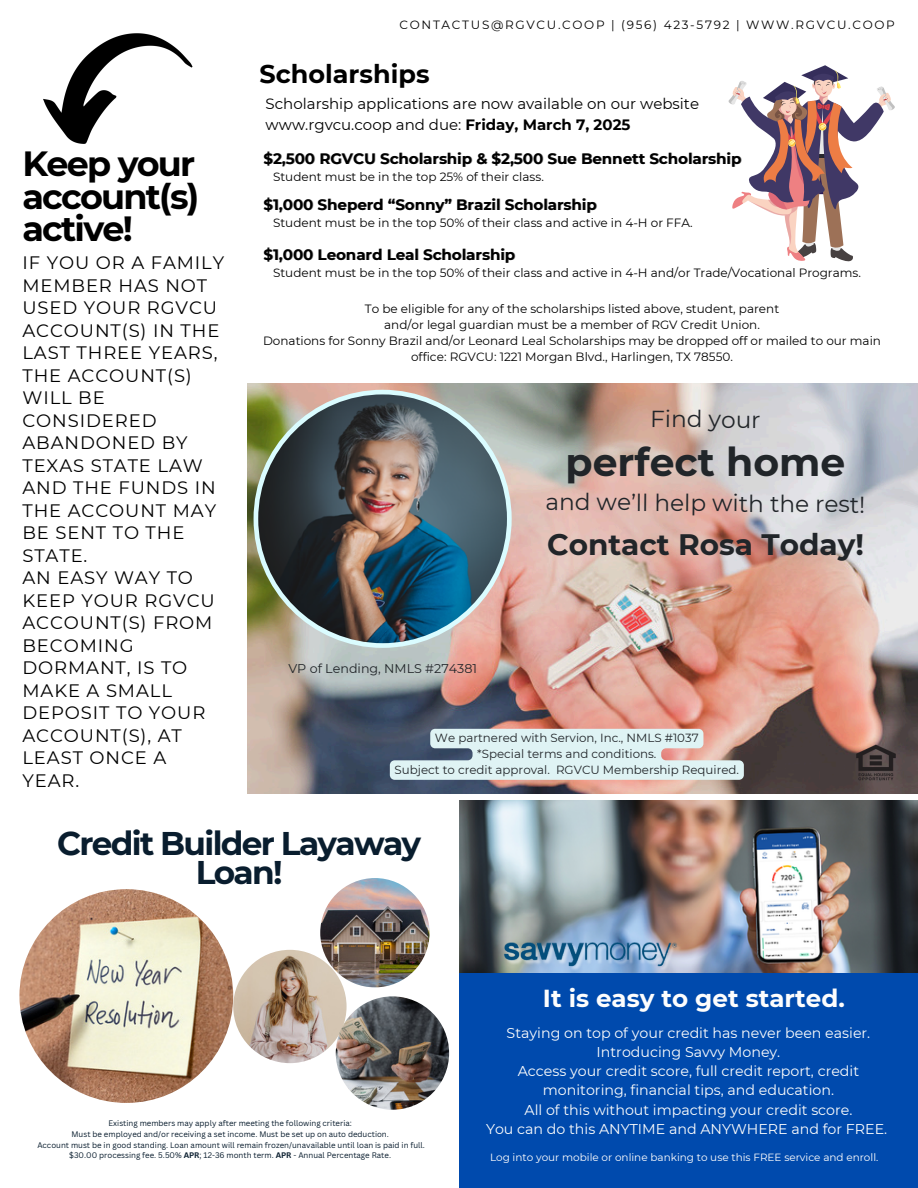
<style>
.page{position:relative;width:918px;height:1188px;background:#fff}
.page>*{position:absolute;margin:0;border:0;box-sizing:border-box;transform-origin:0 0}
.t1{font:700 39.45px "Montserrat";color:#212529}
.t2{font:700 34.95px/32.7px "Montserrat";letter-spacing:-.05em;color:#000;text-align:justify}
.t3{font:700 32.85px/29.2px "Montserrat";letter-spacing:-.05em;color:#091d2e;text-align:center}
.t4{font:700 29.55px "Montserrat";color:#212529}
.t5{font:700 25.5px "Montserrat";color:#000}
.t6{font:700 24.6px "Montserrat";color:#fdfdfd}
.t7{font:23.25px "Montserrat";color:#212529}
.t8{font:18px/22.5px "Montserrat";letter-spacing:.05em;color:#000}
.t9{font:700 15px "Montserrat";color:#000}
.t10{font:15px/20.2px "Montserrat";color:#000}
.t11{font:14.25px/19.2px "Montserrat";color:#fdfdfd;text-align:center}
.t12{font:12.75px "Montserrat";color:#212529}
.t13{font:12px/16px "Montserrat";color:#000;text-align:center}
.t14{font:12px "Montserrat";letter-spacing:.14em;color:#000001}
.t15{font:11.85px "Montserrat";color:#212529}
.t16{font:10.5px "Montserrat";color:#fff}
.t17{font:7.8px "Canva Sans";color:#091d2e}
.s1{font-weight:700}
</style>
<div class="page">
<img style="left:247px;top:384px;width:671px;height:409px">
<img style="left:850px;top:739px;width:51px;height:48px">
<img style="left:254px;top:390px;width:258px;height:258px">
<svg style="left:728px;top:65px;width:167px;height:197px"></svg>
<img style="left:43px;top:33px;width:150px;height:110px">
<img style="left:19px;top:889px;width:214px;height:214px;border-radius:50%">
<img style="left:320px;top:878px;width:110px;height:109px;border-radius:50%">
<img style="left:233px;top:950px;width:114px;height:113px;border-radius:50%">
<img style="left:336px;top:996px;width:113px;height:114px;border-radius:50%">
<img style="left:459px;top:800px;width:459px;height:173px">
<div style="left:459px;top:973px;width:459px;height:215px;background:#004aad"></div>
<img style="left:482px;top:942px;width:224px;height:31px">
<svg style="left:390px;top:729px;width:354px;height:51px"></svg>
<p class="t2" style="left:22px;top:147px;width:178px">Keep your account(s) active!</p>
<p class="t8" style="left:22px;top:252px;width:203px">IF YOU OR A FAMILY<br>MEMBER HAS NOT<br>USED YOUR RGVCU<br>ACCOUNT(S) IN THE<br>LAST THREE YEARS,<br>THE ACCOUNT(S)<br>WILL BE<br>CONSIDERED<br>ABANDONED BY<br>TEXAS STATE LAW<br>AND THE FUNDS IN<br>THE ACCOUNT MAY<br>BE SENT TO THE<br>STATE.<br>AN EASY WAY TO<br>KEEP YOUR RGVCU<br>ACCOUNT(S) FROM<br>BECOMING<br>DORMANT, IS TO<br>MAKE A SMALL<br>DEPOSIT TO YOUR<br>ACCOUNT(S), AT<br>LEAST ONCE A<br>YEAR.</p>
<p class="t14" style="left:400px;top:18px;width:497px">CONTACTUS@RGVCU.COOP | (956) 423-5792 | WWW.RGVCU.COOP</p>
<p class="t5" style="left:260px;top:58px;width:171px">Scholarships</p>
<p class="t10" style="left:266px;top:94px;width:435px">Scholarship applications are now available on our website www.rgvcu.coop and due: <span class="s1">Friday, March 7, 2025</span></p>
<p class="t9" style="left:263px;top:149px;width:479px">$2,500 RGVCU Scholarship &amp; $2,500 Sue Bennett Scholarship</p>
<p class="t9" style="left:263px;top:195px;width:335px">$1,000 Sheperd “Sonny” Brazil Scholarship</p>
<p class="t9" style="left:263px;top:245px;width:253px">$1,000 Leonard Leal Scholarship</p>
<p class="t13" style="left:273px;top:168px;width:272px">Student must be in the top 25% of their class.</p>
<p class="t13" style="left:273px;top:215px;width:421px">Student must be in the top 50% of their class and active in 4-H or FFA.</p>
<p class="t13" style="left:273px;top:265px;width:589px">Student must be in the top 50% of their class and active in 4-H and/or Trade/Vocational Programs.</p>
<p class="t13" style="left:365px;top:300px;width:416px">To be eligible for any of the scholarships listed above, student, parent</p>
<p class="t13" style="left:384px;top:316px;width:377px">and/or legal guardian must be a member of RGV Credit Union.</p>
<p class="t13" style="left:263px;top:332px;width:620px">Donations for Sonny Brazil and/or Leonard Leal Scholarships may be dropped off or mailed to our main office: RGVCU: 1221 Morgan Blvd., Harlingen, TX 78550.</p>
<h1 class="t7" style="left:651px;top:404px;width:112px;rotate:1deg">Find your</h1>
<h5 class="t1" style="left:566px;top:438px;width:281px">perfect home</h5>
<p class="t7" style="left:546px;top:486px;width:321px;rotate:1deg">and we’ll help with the rest!</p>
<p class="t12" style="left:288px;top:661px;width:190px">VP of Lending, NMLS #274381</p>
<h5 class="t4" style="left:547px;top:526px;width:318px">Contact Rosa Today!</h5>
<h3 class="t15" style="left:435px;top:731px;width:265px">We partnered with Servion, Inc., NMLS #1037</h3>
<p class="t15" style="left:477px;top:746px;width:181px">*Special terms and conditions.</p>
<p class="t15" style="left:395px;top:762px;width:346px">Subject to credit approval. RGVCU Membership Required.</p>
<h2 class="t3" style="left:57px;top:828px;width:366px">Credit Builder Layaway<br>Loan!</h2>
<p class="t17" style="left:109px;top:1118px;width:245px">Existing members may apply after meeting the following criteria:</p>
<p class="t17" style="left:72px;top:1129px;width:319px">Must be employed and/or receiving a set income. Must be set up on auto deduction.</p>
<p class="t17" style="left:37px;top:1139px;width:389px">Account must be in good standing. Loan amount will remain frozen/unavailable until loan is paid in full.</p>
<p class="t17" style="left:69px;top:1150px;width:323px">$30.00 processing fee. 5.50% <span class="s1">APR</span>; 12-36 month term. <span class="s1">APR</span> - Annual Percentage Rate.</p>
<p class="t6" style="left:543px;top:983px;width:303px">It is easy to get started.</p>
<p class="t11" style="left:507px;top:1023px;width:365px">Staying on top of your credit has never been easier.</p>
<p class="t11" style="left:597px;top:1043px;width:185px">Introducing Savvy Money.</p>
<p class="t11" style="left:518px;top:1062px;width:343px">Access your credit score, full credit report, credit monitoring, financial tips, and education.</p>
<p class="t11" style="left:524px;top:1100px;width:329px">All of this without impacting your credit score.</p>
<h4 class="t11" style="left:486px;top:1119px;width:403px">You can do this ANYTIME and ANYWHERE and for FREE.</h4>
<p class="t16" style="left:490px;top:1151px;width:390px">Log into your mobile or online banking to use this FREE service and enroll.</p>
</div>
